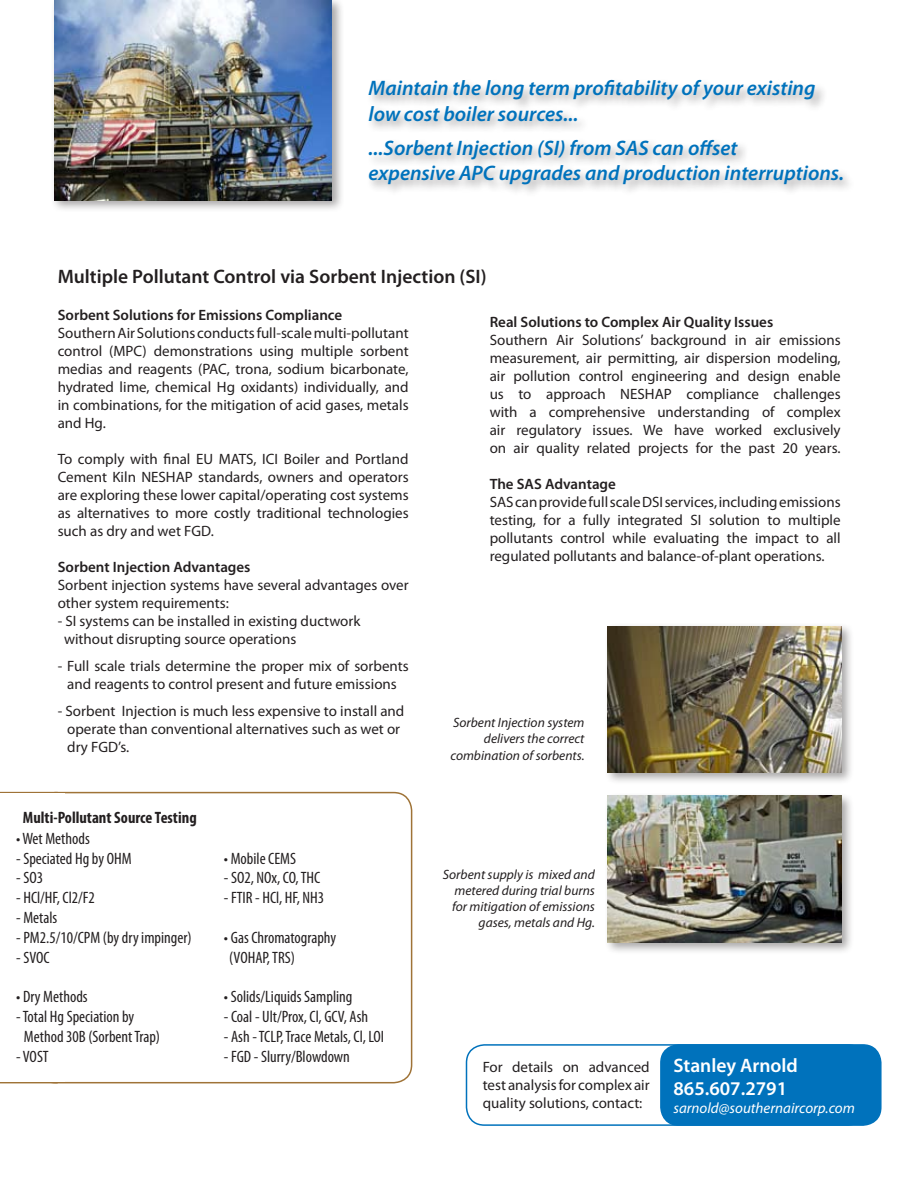
<style>
.page{position:relative;width:918px;height:1188px;background:#fff}
.page>*{position:absolute;margin:0;border:0;box-sizing:border-box;transform-origin:0 0}
.t1{font:italic 600 21px/25.2px "Myriad Pro";color:#0072bc}
.t2{font:600 19.5px "Myriad Pro";color:#231f20}
.t3{font:600 19.5px/23.4px "Myriad Pro";color:#fff}
.t4{font:condensed 16.5px/19.8px "Myriad Pro";color:#231f20}
.t5{font:700 condensed 16.5px "Myriad Pro";color:#231f20}
.t6{font:15px/18px "Myriad Pro";color:#231f20;text-align:justify}
.t7{font:600 15px "Myriad Pro";color:#231f20}
.t8{font:italic 15px "Myriad Pro";color:#fff}
.t9{font:italic 13.5px/16.2px "Myriad Pro";color:#231f20;text-align:right}
</style>
<div class="page">
<div style="left:50px;top:0;width:301px;height:219px;background:#231f20;opacity:.4"></div>
<img style="left:54px;top:0;width:278px;height:201px">
<div style="left:37px;top:792px;width:375px;height:291px;border:2px solid #9f7337;border-radius:18px"></div>
<div style="left:0;top:793px;width:65px;height:289px;background:#fff"></div>
<div style="left:366px;top:77px;width:527px;height:167px;background:#231f20;opacity:.4"></div>
<div style="left:604px;top:622px;width:257px;height:169px;background:#231f20;opacity:.4"></div>
<img style="left:608px;top:626px;width:233px;height:146px">
<div style="left:604px;top:792px;width:257px;height:169px;background:#231f20;opacity:.4"></div>
<img style="left:608px;top:796px;width:233px;height:146px">
<div style="left:466px;top:1044px;width:400px;height:82px;border:2px solid #0072bc;border-radius:18px"></div>
<div style="left:661px;top:1045px;width:220px;height:80px;background:#0072bc;border-radius:18px"></div>
<div style="left:660px;top:1044px;width:222px;height:82px;border:2px solid #0072bc;border-radius:18px"></div>
<h1 class="t1" style="left:369px;top:75px;width:449px">Maintain the long term profitability of your existing low cost boiler sources...</h1>
<h1 class="t1" style="left:369px;top:135px;width:477px">...Sorbent Injection (SI) from SAS can offset<br>expensive APC upgrades and production interruptions.</h1>
<h2 class="t2" style="left:58px;top:264px;width:430px">Multiple Pollutant Control via Sorbent Injection (SI)</h2>
<p class="t7" style="left:58px;top:305px;width:286px">Sorbent Solutions for Emissions Compliance</p>
<p class="t6" style="left:58px;top:323px;width:353px">Southern Air Solutions conducts full-scale multi-pollutant control (MPC) demonstrations using multiple sorbent medias and reagents (PAC, trona, sodium bicarbonate, hydrated lime, chemical Hg oxidants) individually, and in combinations, for the mitigation of acid gases, metals and Hg.</p>
<p class="t6" style="left:58px;top:449px;width:353px">To comply with final EU MATS, ICI Boiler and Portland Cement Kiln NESHAP standards, owners and operators are exploring these lower capital/operating cost systems as alternatives to more costly traditional technologies such as dry and wet FGD.</p>
<p class="t7" style="left:58px;top:557px;width:194px">Sorbent Injection Advantages</p>
<p class="t6" style="left:58px;top:575px;width:353px">Sorbent injection systems have several advantages over other system requirements:</p>
<p class="t6" style="left:64px;top:611px;width:298px;text-indent:-6px">- SI systems can be installed in existing ductwork without disrupting source operations</p>
<p class="t6" style="left:58px;top:656px;width:353px;text-align:center">- Full scale trials determine the proper mix of sorbents and reagents to control present and future emissions</p>
<p class="t6" style="left:67px;top:701px;width:339px;text-align:left;text-indent:-10px">- Sorbent Injection is much less expensive to install and operate than conventional alternatives such as wet or dry FGD’s.</p>
<p class="t5" style="left:23px;top:807px;width:175px">Multi-Pollutant Source Testing</p>
<p class="t4" style="left:16px;top:828px;width:75px">• Wet Methods</p>
<p class="t4" style="left:16px;top:848px;width:117px">- Speciated Hg by OHM</p>
<p class="t4" style="left:16px;top:868px;width:28px">- SO3</p>
<p class="t4" style="left:16px;top:888px;width:80px">- HCl/HF, Cl2/F2</p>
<p class="t4" style="left:16px;top:907px;width:43px">- Metals</p>
<p class="t4" style="left:16px;top:927px;width:177px">- PM2.5/10/CPM (by dry impinger)</p>
<p class="t4" style="left:16px;top:947px;width:35px">- SVOC</p>
<p class="t4" style="left:16px;top:987px;width:73px">• Dry Methods</p>
<p class="t4" style="left:24px;top:1006px;width:138px;text-indent:-8px">- Total Hg Speciation by<br>Method 30B (Sorbent Trap)</p>
<p class="t4" style="left:16px;top:1046px;width:34px">- VOST</p>
<p class="t4" style="left:224px;top:848px;width:74px">• Mobile CEMS</p>
<p class="t4" style="left:224px;top:868px;width:98px">- SO2, NOx, CO, THC</p>
<p class="t4" style="left:224px;top:888px;width:102px">- FTIR - HCl, HF, NH3</p>
<p class="t4" style="left:229px;top:927px;width:109px;text-indent:-5px">• Gas Chromatography (VOHAP, TRS)</p>
<p class="t4" style="left:224px;top:987px;width:130px">• Solids/Liquids Sampling</p>
<p class="t4" style="left:224px;top:1006px;width:146px">- Coal - Ult/Prox, Cl, GCV, Ash</p>
<p class="t4" style="left:224px;top:1026px;width:162px">- Ash - TCLP, Trace Metals, Cl, LOI</p>
<p class="t4" style="left:224px;top:1046px;width:128px">- FGD - Slurry/Blowdown</p>
<p class="t7" style="left:490px;top:312px;width:285px">Real Solutions to Complex Air Quality Issues</p>
<p class="t6" style="left:490px;top:330px;width:353px">Southern Air Solutions’ background in air emissions measurement, air permitting, air dispersion modeling, air pollution control engineering and design enable us to approach NESHAP compliance challenges with a comprehensive understanding of complex air regulatory issues. We have worked exclusively on air quality related projects for the past 20 years.</p>
<p class="t7" style="left:490px;top:474px;width:128px">The SAS Advantage</p>
<p class="t6" style="left:490px;top:492px;width:353px">SAS can provide full scale DSI services, including emissions testing, for a fully integrated SI solution to multiple pollutants control while evaluating the impact to all regulated pollutants and balance-of-plant operations.</p>
<p class="t9" style="left:450px;top:714px;width:136px">Sorbent Injection system delivers the correct combination of sorbents.</p>
<p class="t9" style="left:443px;top:866px;width:154px">Sorbent supply is mixed and metered during trial burns for mitigation of emissions gases, metals and Hg.</p>
<p class="t6" style="left:483px;top:1057px;width:169px">For details on advanced test analysis for complex air quality solutions, contact:</p>
<h2 class="t3" style="left:673px;top:1053px;width:126px">Stanley Arnold<br>865.607.2791</h2>
<p class="t8" style="left:673px;top:1099px;width:183px">sarnold@southernaircorp.com</p>
</div>
